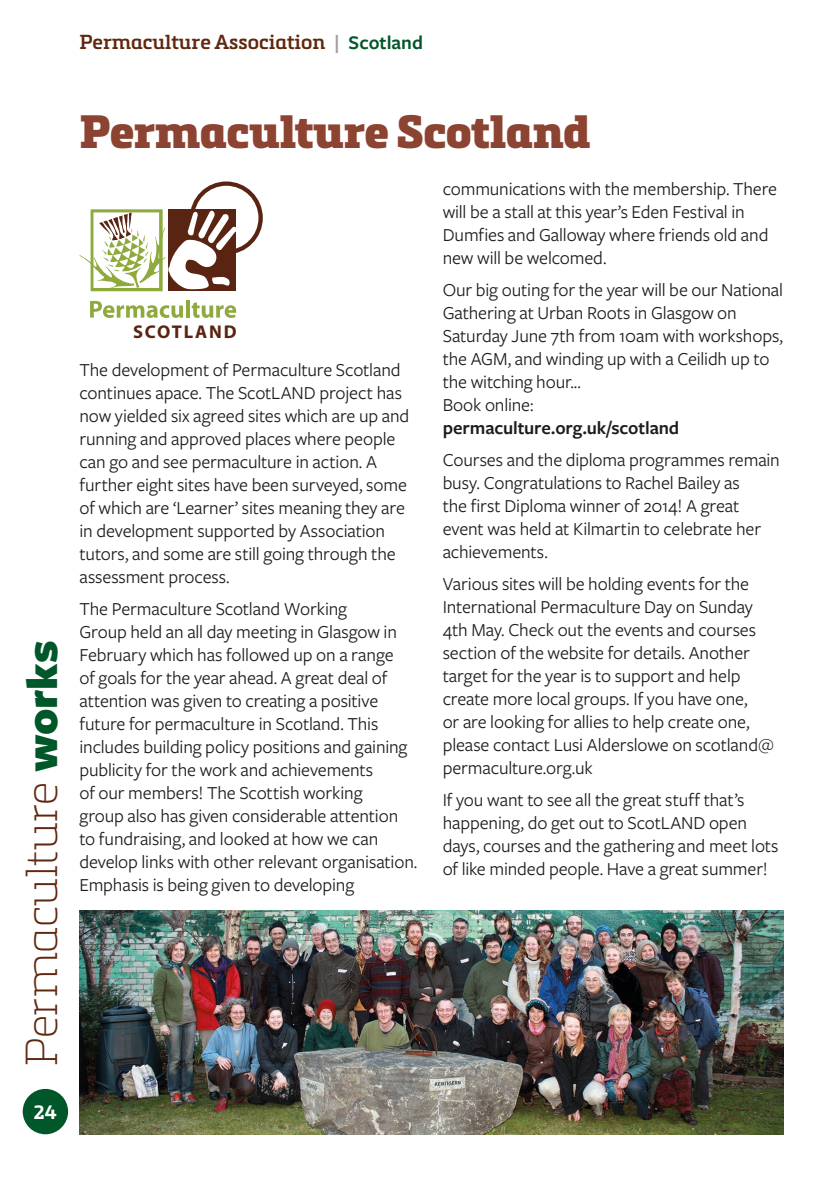
<style>
.page{position:relative;width:840px;height:1191px;background:#fff}
.page>*{position:absolute;margin:0;border:0;box-sizing:border-box;transform-origin:0 0}
.t1{font:900 46px "Metronic Slab Pro";letter-spacing:-.01em;color:#8d4332}
.t2{font:44px "Metronic Slab Pro Air";letter-spacing:-.005em;color:#60270f}
.t3{font:600 20px "Metronic Slab Pro";color:#60270f}
.t4{font:19px/23px "Freight Sans Pro";letter-spacing:-.01em;color:#1d1d1b}
.t5{font:600 19px "Freight Sans Pro";letter-spacing:-.005em;color:#1d1d1b}
.t6{font:700 19px "Metronic Slab Pro";color:#fff}
.t7{font:700 18.4px "Myriad Pro";letter-spacing:.1em;color:#592512}
.s1{font-family:"Freight Sans Pro";color:#9d9d9d}
.s2{font-family:"Freight Sans Pro";color:#005729}
.s3{font-family:"Freight Sans Pro";font-weight:900;font-size:46px;color:#005729}
</style>
<div class="page">
<div style="left:23px;top:1089px;width:45px;height:45px;background:#005729;border-radius:50%"></div>
<svg style="left:90px;top:301px;width:93px;height:17px"></svg>
<hr style="left:186px;top:300px;width:3px;height:18px;background:#8eaa3c">
<svg style="left:191px;top:302px;width:45px;height:16px"></svg>
<svg style="left:79px;top:181px;width:184px;height:110px"></svg>
<img style="left:79px;top:910px;width:703px;height:224px">
<p class="t3" style="left:79px;top:29px;width:345px">Permaculture Association <span class="s1">|</span> <span class="s2">Scotland</span></p>
<h2 class="t2" style="left:11px;top:1066px;width:427px;rotate:-90deg">Permaculture <span class="s3">works</span></h2>
<p class="t6" style="left:34px;top:1100px;width:25px">24</p>
<h1 class="t1" style="left:79px;top:104px;width:512px">Permaculture Scotland</h1>
<p class="t7" style="left:133px;top:319px;width:105px">SCOTLAND</p>
<p class="t4" style="left:79px;top:357px;width:331px">The development of Permaculture Scotland continues apace. The ScotLAND project has now yielded six agreed sites which are up and running and approved places where people can go and see permaculture in action. A further eight sites have been surveyed, some of which are ‘Learner’ sites meaning they are in development supported by Association tutors, and some are still going through the assessment process.</p>
<p class="t4" style="left:79px;top:596px;width:339px">The Permaculture Scotland Working<br>Group held an all day meeting in Glasgow in February which has followed up on a range<br>of goals for the year ahead. A great deal of attention was given to creating a positive future for permaculture in Scotland. This includes building policy positions and gaining publicity for the work and achievements<br>of our members! The Scottish working<br>group also has given considerable attention to fundraising, and looked at how we can develop links with other relevant organisation.<br>Emphasis is being given to developing</p>
<p class="t4" style="left:442px;top:176px;width:336px">communications with the membership. There will be a stall at this year’s Eden Festival in Dumfies and Galloway where friends old and new will be welcomed.</p>
<p class="t4" style="left:442px;top:277px;width:342px">Our big outing for the year will be our National Gathering at Urban Roots in Glasgow on Saturday June 7th from 10am with workshops, the AGM, and winding up with a Ceilidh up to the witching hour...<br>Book online:</p>
<p class="t5" style="left:442px;top:415px;width:238px">permaculture.org.uk/scotland</p>
<p class="t4" style="left:442px;top:447px;width:338px">Courses and the diploma programmes remain busy. Congratulations to Rachel Bailey as<br>the first Diploma winner of 2014! A great event was held at Kilmartin to celebrate her achievements.</p>
<p class="t4" style="left:442px;top:572px;width:332px">Various sites will be holding events for the International Permaculture Day on Sunday 4th May. Check out the events and courses section of the website for details. Another target for the year is to support and help create more local groups. If you have one,<br>or are looking for allies to help create one, please contact Lusi Alderslowe on scotland@ permaculture.org.uk</p>
<p class="t4" style="left:442px;top:788px;width:337px">If you want to see all the great stuff that’s happening, do get out to ScotLAND open days, courses and the gathering and meet lots of like minded people. Have a great summer!</p>
</div>
